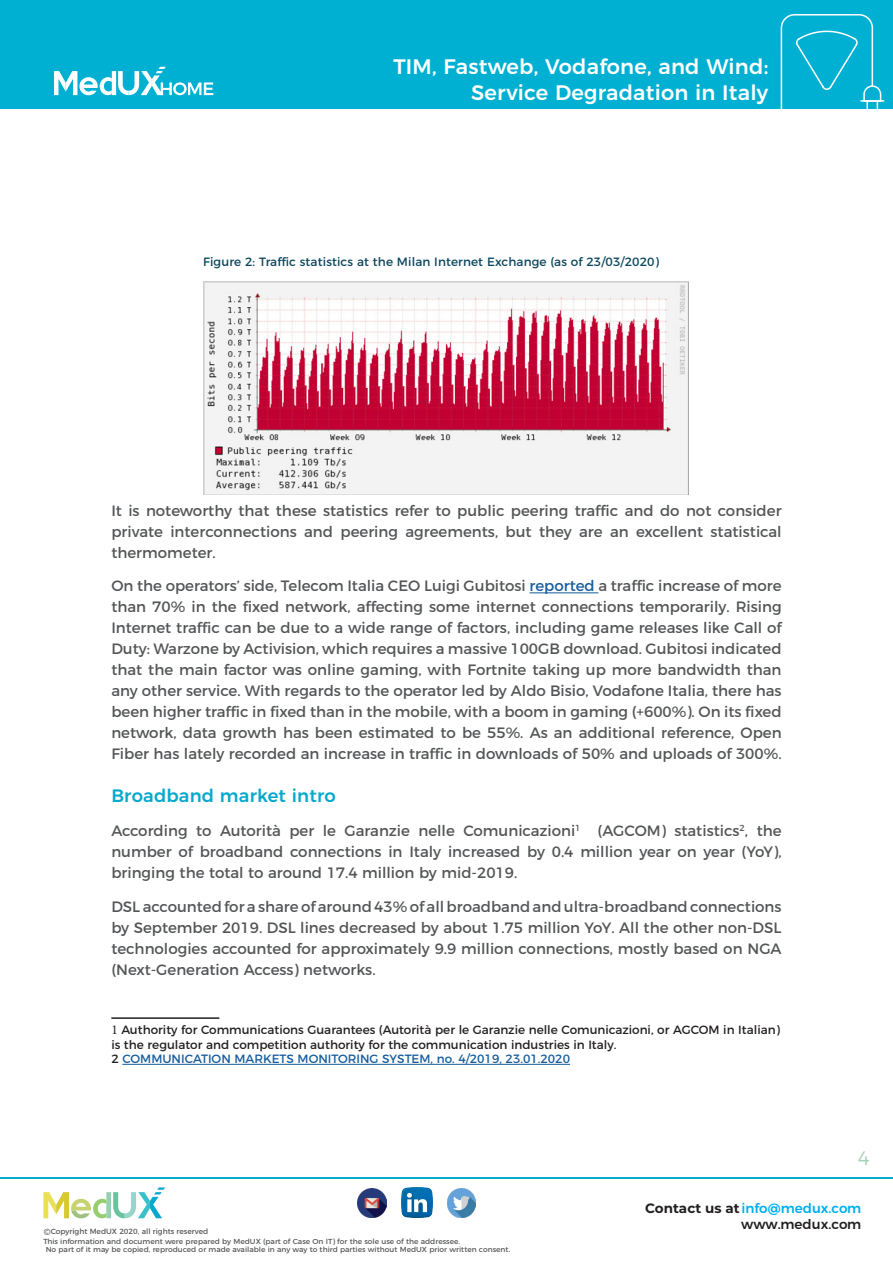
<style>
.page{position:relative;width:893px;height:1263px;background:#fff}
.page>*{position:absolute;margin:0;border:0;box-sizing:border-box;transform-origin:0 0}
.t1{font:500 21px/25.5px "Montserrat";letter-spacing:.01em;color:#fff;text-align:right}
.t2{font:300 19.5px "Montserrat";color:#a3d1b3}
.Estilo_de_párrafo_1{font:500 18px "Montserrat";letter-spacing:.01em;color:#05a8ce}
.Estilo_de_párrafo_1-2{font:15px/21px "Montserrat";color:#545557;text-align:justify}
.t3{font:500 13.5px/16.2px "Montserrat";color:#00aeef;text-align:right}
.t4{font:12px/14.4px "Montserrat";color:#231f20}
.Estilo_de_párrafo_1-3{font:12px "Montserrat";letter-spacing:.01em;color:#0b465d}
.t5{font:12px "Montserrat";color:#175d9e}
.t6{font:300 9px "Montserrat";color:#231f20}
.t7{font:7.5px "Montserrat";color:#545557}
.t8{font:7.2px/7.5px "Montserrat";color:#545557}
.s1{color:#175d9e}
.s2{font-family:"Minion Pro";font-size:13.5px}
.s3{color:#231f20}
.s4{font-weight:700;color:#231f20}
</style>
<div class="page">
<div style="left:0;top:0;width:893px;height:108px;background:#00b0d2"></div>
<svg style="left:780px;top:14px;width:105px;height:95px"></svg>
<hr style="left:112px;top:71px;width:4px;height:24px;background:#fff">
<svg style="left:54px;top:71px;width:58px;height:24px"></svg>
<svg style="left:118px;top:67px;width:95px;height:28px"></svg>
<hr style="left:0;top:1177px;width:893px;height:1px;background:#05a8ce">
<div style="left:106px;top:1192px;width:5px;height:26px;background:#94d1b2"></div>
<svg style="left:43px;top:1192px;width:63px;height:26px"></svg>
<svg style="left:113px;top:1187px;width:52px;height:31px"></svg>
<img style="left:358px;top:1188px;width:28px;height:29px">
<img style="left:447px;top:1188px;width:29px;height:29px">
<hr style="left:529px;top:592px;width:69px;height:1px;background:#175d9e">
<hr style="left:111px;top:1017px;width:108px;height:2px;background:#231f20">
<hr style="left:122px;top:1064px;width:448px;height:1px;background:#175d9e">
<img style="left:203px;top:281px;width:485px;height:213px">
<img style="left:402px;top:1187px;width:30px;height:31px">
<h1 class="t1" style="left:393px;top:52px;width:376px">TIM, Fastweb, Vodafone, and Wind:<br>Service Degradation in Italy</h1>
<p class="Estilo_de_párrafo_1-3" style="left:203px;top:252px;width:457px">Figure 2: Traffic statistics at the Milan Internet Exchange (as of 23/03/2020)</p>
<p class="Estilo_de_párrafo_1-2" style="left:111px;top:498px;width:672px">It is noteworthy that these statistics refer to public peering traffic and do not consider private interconnections and peering agreements, but they are an excellent statistical thermometer.</p>
<p class="Estilo_de_párrafo_1-2" style="left:111px;top:574px;width:672px">On the operators’ side, Telecom Italia CEO Luigi Gubitosi <span class="s1">reported</span> a traffic increase of more than 70% in the fixed network, affecting some internet connections temporarily. Rising Internet traffic can be due to a wide range of factors, including game releases like Call of Duty: Warzone by Activision, which requires a massive 100GB download. Gubitosi indicated that the main factor was online gaming, with Fortnite taking up more bandwidth than any other service. With regards to the operator led by Aldo Bisio, Vodafone Italia, there has been higher traffic in fixed than in the mobile, with a boom in gaming (+600%). On its fixed network, data growth has been estimated to be 55%. As an additional reference, Open Fiber has lately recorded an increase in traffic in downloads of 50% and uploads of 300%.</p>
<p class="Estilo_de_párrafo_1" style="left:111px;top:781px;width:226px">Broadband market intro</p>
<p class="Estilo_de_párrafo_1-2" style="left:111px;top:819px;width:672px">According to Autorità per le Garanzie nelle Comunicazioni<sup>1</sup> (AGCOM) statistics<sup>2</sup>, the number of broadband connections in Italy increased by 0.4 million year on year (YoY), bringing the total to around 17.4 million by mid-2019.</p>
<p class="Estilo_de_párrafo_1-2" style="left:111px;top:894px;width:672px">DSL accounted for a share of around 43% of all broadband and ultra-broadband connections by September 2019. DSL lines decreased by about 1.75 million YoY. All the other non-DSL technologies accounted for approximately 9.9 million connections, mostly based on NGA (Next-Generation Access) networks.</p>
<p class="t4" style="left:111px;top:1022px;width:670px"><span class="s2">1</span> Authority for Communications Guarantees (Autorità per le Garanzie nelle Comunicazioni, or AGCOM in Italian) is the regulator and competition authority for the communication industries in Italy.</p>
<p class="t5" style="left:111px;top:1049px;width:460px"><span class="s3">2</span> COMMUNICATION MARKETS MONITORING SYSTEM, no. 4/2019, 23.01.2020</p>
<h2 class="t2" style="left:858px;top:1143px;width:14px">4</h2>
<p class="t7" style="left:51px;top:1225px;width:159px">Copyright MedUX 2020, all rights reserved</p>
<p class="t6" style="left:44px;top:1225px;width:8px">©</p>
<p class="t8" style="left:46px;top:1237px;width:466px;text-indent:-2px">This information and document were prepared by MedUX (part of Case On IT) for the sole use of the addressee.<br>No part of it may be copied, reproduced or made available in any way to third parties without MedUX prior written consent.</p>
<p class="t3" style="left:645px;top:1198px;width:218px"><span class="s4">Contact us at</span>info@medux.com <span class="s3">www.medux.com</span></p>
</div>
